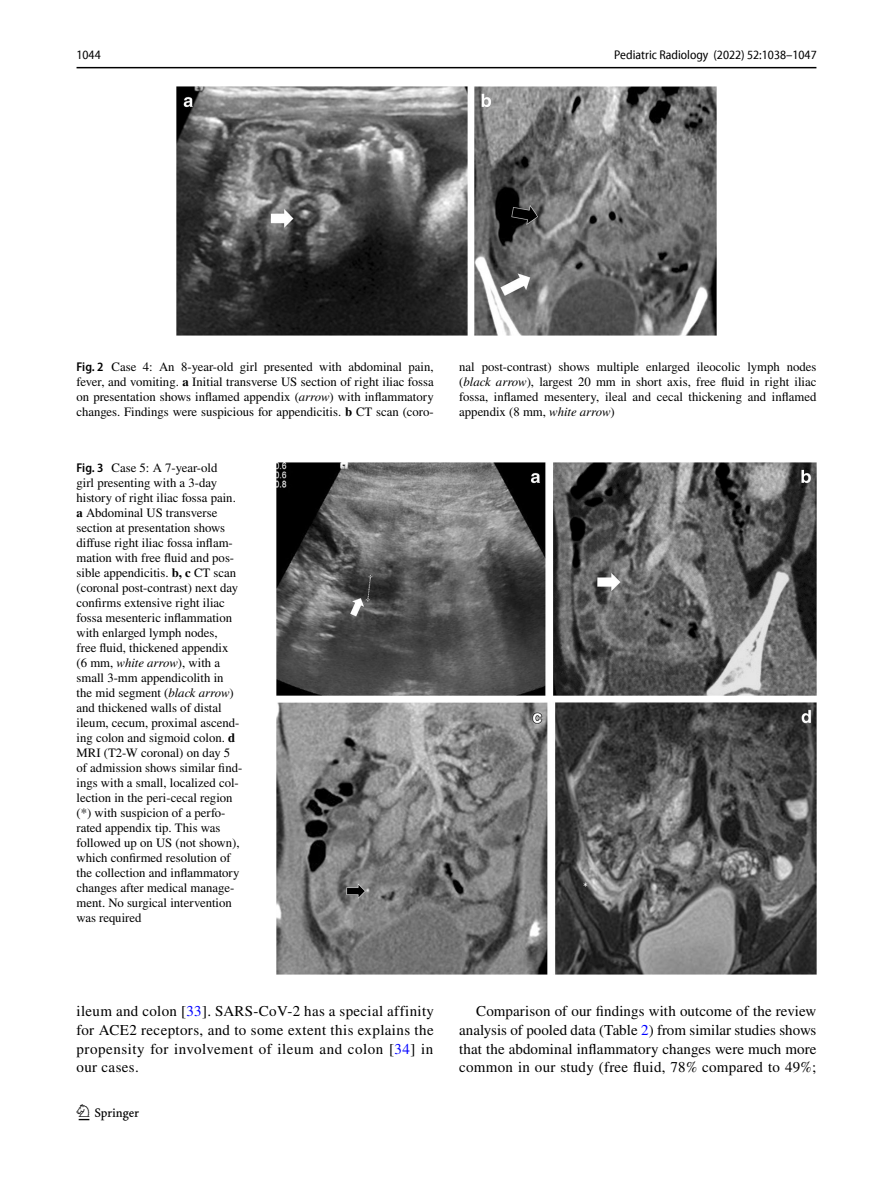
<style>
.page{position:relative;width:893px;height:1187px;background:#fff}
.page>*{position:absolute;margin:0;border:0;box-sizing:border-box;transform-origin:0 0}
.t1{font:22.5px "Springnew Regular 2";color:#000}
.t2{font:15px/18.8px "STIX";letter-spacing:.015em;color:#000;text-align:justify}
.t3{font:12.75px/15px "STIX";color:#000;text-align:justify}
.t4{font:semi-condensed 12.75px "Myriad Pro Unic";color:#000}
.s1{font-family:"Myriad Pro";font-weight:600;font-stretch:semi-condensed}
.s2{font-weight:700}
.s3{font-style:italic}
.s4{color:#00f}
</style>
<div class="page">
<hr style="left:77px;top:67px;width:739px;height:1px;background:#000">
<img style="left:176px;top:87px;width:540px;height:249px">
<img style="left:276px;top:462px;width:540px;height:512px">
<p class="t4" style="left:76px;top:50px;width:26px">1044</p>
<p class="t4" style="left:614px;top:50px;width:204px">Pediatric Radiology (2022) 52:1038–1047</p>
<p class="t3" style="left:77px;top:360px;width:359px"><span class="s1">Fig. 2</span> Case 4: An 8-year-old girl presented with abdominal pain, fever, and vomiting. <span class="s2">a</span> Initial transverse US section of right iliac fossa on presentation shows inflamed appendix (<span class="s3">arrow</span>) with inflammatory changes. Findings were suspicious for appendicitis. <span class="s2">b</span> CT scan (coro-</p>
<p class="t3" style="left:459px;top:360px;width:359px">nal post-contrast) shows multiple enlarged ileocolic lymph nodes (<span class="s3">black arrow</span>), largest 20 mm in short axis, free fluid in right iliac fossa, inflamed mesentery, ileal and cecal thickening and inflamed appendix (8 mm, <span class="s3">white arrow</span>)</p>
<p class="t3" style="left:77px;top:461px;width:167px;text-align:left"><span class="s1">Fig. 3</span> Case 5: A 7-year-old<br>girl presenting with a 3-day history of right iliac fossa pain. <span class="s2">a</span> Abdominal US transverse section at presentation shows diffuse right iliac fossa inflam&shy;mation with free fluid and pos&shy;sible appendicitis. <span class="s2">b, c</span> CT scan (coronal post-contrast) next day confirms extensive right iliac fossa mesenteric inflammation with enlarged lymph nodes,<br>free fluid, thickened appendix<br>(6 mm, <span class="s3">white arrow</span>), with a small 3-mm appendicolith in the mid segment (<span class="s3">black arrow</span>) and thickened walls of distal ileum, cecum, proximal ascend&shy;ing colon and sigmoid colon. <span class="s2">d<br></span>MRI (T2-W coronal) on day 5 of admission shows similar find&shy;ings with a small, localized col&shy;lection in the peri-cecal region (*) with suspicion of a perfo&shy;rated appendix tip. This was followed up on US (not shown), which confirmed resolution of the collection and inflammatory changes after medical manage&shy;ment. No surgical intervention was required</p>
<p class="t2" style="left:77px;top:1002px;width:359px">ileum and colon [<span class="s4">33</span>]. SARS-CoV-2 has a special affinity for ACE2 receptors, and to some extent this explains the propensity for involvement of ileum and colon [<span class="s4">34</span>] in our cases.</p>
<p class="t2" style="left:459px;top:1002px;width:359px;text-indent:17px">Comparison of our findings with outcome of the review analysis of pooled data (Table <span class="s4">2</span>) from similar studies shows that the abdominal inflammatory changes were much more common in our study (free fluid, 78% compared to 49%;</p>
<h1 class="t1" style="left:79px;top:1104px;width:62px">1 3</h1>
</div>
